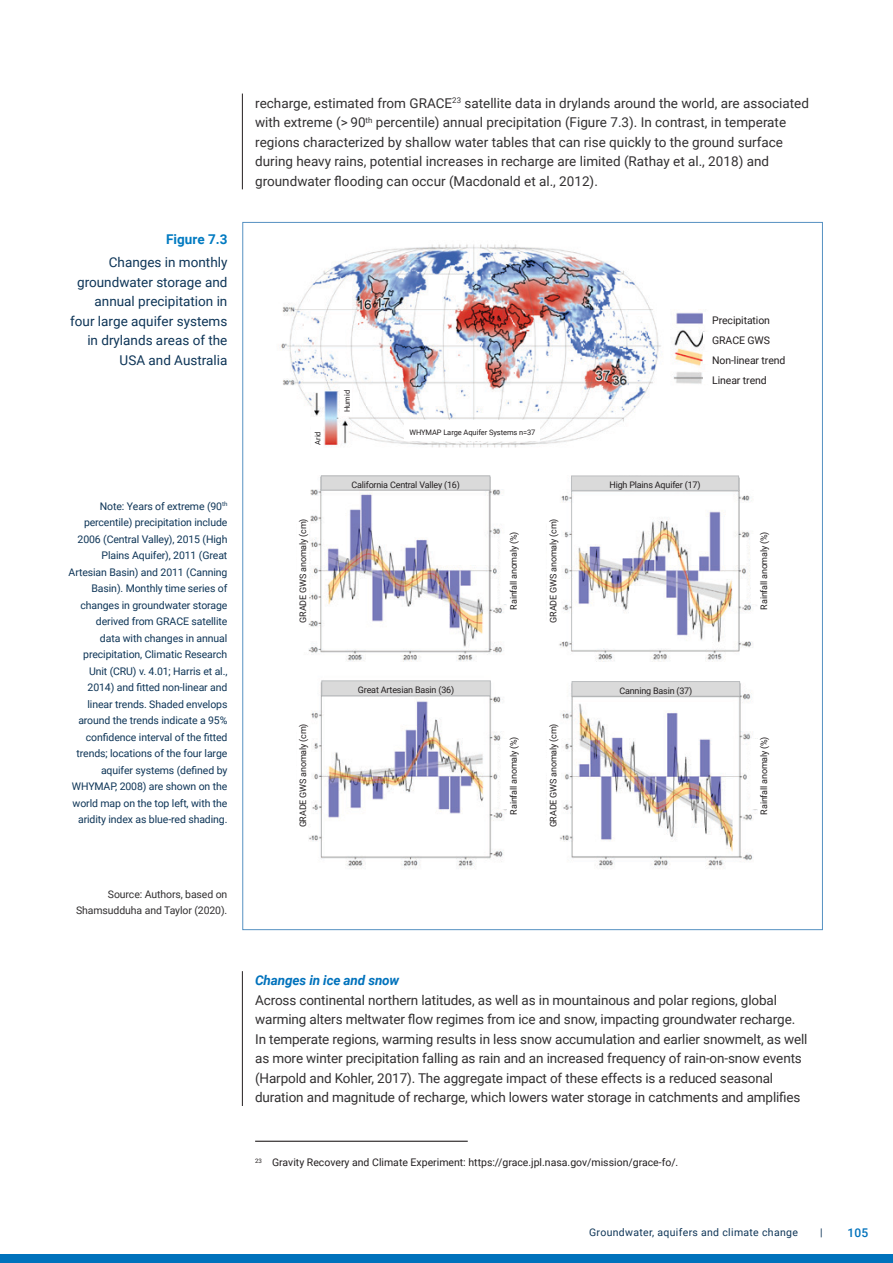
<style>
.page{position:relative;width:893px;height:1263px;background:#fff}
.page>*{position:absolute;margin:0;border:0;box-sizing:border-box;transform-origin:0 0}
.t1{font:13.5px/19.5px "Roboto";letter-spacing:-.01em;color:#323031}
.t2{font:13.5px/19.5px "Roboto";color:#0e3557;text-align:right}
.t3{font:italic 700 13.5px "Roboto";letter-spacing:-.01em;color:#0072bc}
.t4{font:700 13.5px "Roboto";color:#007ac1}
.t5{font:500 12px "Roboto";color:#0072bc}
.t6{font:10.5px/16.5px "Roboto";letter-spacing:-.01em;color:#0e3557;text-align:right}
.t7{font:10.5px/20px "Roboto";color:#231f20}
.t8{font:10.5px/16.5px "Roboto";letter-spacing:-.01em;color:#323031;text-align:right}
.t9{font:10.5px "Roboto";letter-spacing:.03em;color:#0e3557}
.t10{font:9px "Roboto";letter-spacing:-.02em;color:#231f20}
.t11{font:7.5px "Roboto";letter-spacing:-.01em;color:#231f20}
</style>
<div class="page">
<div style="left:0;top:1254px;width:893px;height:9px;background:#0072bc"></div>
<hr style="left:242px;top:94px;width:1px;height:95px;background:#231f20">
<hr style="left:242px;top:971px;width:1px;height:135px;background:#231f20">
<hr style="left:255px;top:1141px;width:213px;height:1px;background:#231f20">
<img style="left:281px;top:244px;width:477px;height:625px">
<div style="left:704px;top:313px;width:91px;height:11px;background:#fff"></div>
<div style="left:704px;top:333px;width:91px;height:11px;background:#fff"></div>
<div style="left:704px;top:353px;width:91px;height:11px;background:#fff"></div>
<div style="left:704px;top:373px;width:91px;height:11px;background:#fff"></div>
<div style="left:405px;top:421px;width:135px;height:20px;background:#fff"></div>
<div style="left:340px;top:385px;width:12px;height:31px;background:#fff"></div>
<div style="left:311px;top:417px;width:11px;height:32px;background:#fff"></div>
<div style="left:321px;top:476px;width:169px;height:14px;background:#dadada"></div>
<div style="left:321px;top:476px;width:169px;height:14px;border:1px solid #bcbec0"></div>
<div style="left:322px;top:681px;width:168px;height:15px;background:#dadada"></div>
<div style="left:321px;top:680px;width:170px;height:16px;border:1px solid #bcbec0"></div>
<div style="left:571px;top:476px;width:167px;height:14px;background:#dadada"></div>
<div style="left:571px;top:476px;width:168px;height:15px;border:1px solid #bcbec0"></div>
<div style="left:572px;top:681px;width:168px;height:15px;background:#dadada"></div>
<div style="left:572px;top:681px;width:168px;height:15px;border:1px solid #bcbec0"></div>
<div style="left:297px;top:489px;width:10px;height:162px;background:#fff"></div>
<div style="left:297px;top:694px;width:10px;height:162px;background:#fff"></div>
<div style="left:547px;top:489px;width:11px;height:162px;background:#fff"></div>
<div style="left:547px;top:694px;width:11px;height:162px;background:#fff"></div>
<div style="left:507px;top:489px;width:11px;height:162px;background:#fff"></div>
<div style="left:507px;top:694px;width:11px;height:162px;background:#fff"></div>
<p class="t4" style="left:166px;top:229px;width:63px">Figure 7.3</p>
<p class="t2" style="left:70px;top:252px;width:159px">Changes in monthly groundwater storage and annual precipitation in four large aquifer systems in drylands areas of the<br>USA and Australia</p>
<p class="t6" style="left:69px;top:497px;width:160px">Note: Years of extreme (90<sup>th </sup>percentile) precipitation include<br>2006 (Central Valley), 2015 (High<br>Plains Aquifer), 2011 (Great<br>Artesian Basin) and 2011 (Canning<br>Basin). Monthly time series of changes in groundwater storage derived from GRACE satellite<br>data with changes in annual precipitation, Climatic Research<br>Unit (CRU) v. 4.01; Harris et al.,<br>2014) and fitted non-linear and linear trends. Shaded envelops around the trends indicate a 95% confidence interval of the fitted trends; locations of the four large aquifer systems (defined by<br>WHYMAP, 2008) are shown on the world map on the top left, with the aridity index as blue-red shading.</p>
<p class="t8" style="left:76px;top:885px;width:153px">Source: Authors, based on<br>Shamsudduha and Taylor (2020).</p>
<p class="t1" style="left:255px;top:93px;width:555px">recharge, estimated from GRACE<sup>23</sup> satellite data in drylands around the world, are associated with extreme (&gt; 90<sup>th</sup> percentile) annual precipitation (Figure 7.3). In contrast, in temperate regions characterized by shallow water tables that can rise quickly to the ground surface during heavy rains, potential increases in recharge are limited (Rathay et al., 2018) and groundwater flooding can occur (Macdonald et al., 2012).</p>
<p class="t11" style="left:313px;top:445px;width:15px;rotate:-90deg">Arid</p>
<p class="t10" style="left:297px;top:622px;width:105px;rotate:-90deg">GRADE GWS anomaly (cm)</p>
<p class="t11" style="left:342px;top:412px;width:23px;rotate:-90deg">Humid</p>
<p class="t11" style="left:409px;top:427px;width:128px">WHYMAP Large Aquifer Systems n=37</p>
<p class="t10" style="left:351px;top:478px;width:110px">California Central Valley (16)</p>
<p class="t10" style="left:507px;top:609px;width:80px;rotate:-90deg">Rainfall anomaly (%)</p>
<p class="t10" style="left:547px;top:622px;width:105px;rotate:-90deg">GRADE GWS anomaly (cm)</p>
<p class="t10" style="left:297px;top:827px;width:105px;rotate:-90deg">GRADE GWS anomaly (cm)</p>
<p class="t10" style="left:358px;top:683px;width:98px">Great Artesian Basin (36)</p>
<p class="t10" style="left:507px;top:814px;width:80px;rotate:-90deg">Rainfall anomaly (%)</p>
<p class="t10" style="left:547px;top:827px;width:105px;rotate:-90deg">GRADE GWS anomaly (cm)</p>
<p class="t7" style="left:712px;top:310px;width:75px">Precipitation<br>GRACE GWS<br>Non-linear trend<br>Linear trend</p>
<p class="t10" style="left:609px;top:478px;width:93px">High Plains Aquifer (17)</p>
<p class="t10" style="left:619px;top:684px;width:74px">Canning Basin (37)</p>
<p class="t10" style="left:758px;top:609px;width:80px;rotate:-90deg">Rainfall anomaly (%)</p>
<p class="t10" style="left:758px;top:814px;width:80px;rotate:-90deg">Rainfall anomaly (%)</p>
<p class="t3" style="left:255px;top:971px;width:146px">Changes in ice and snow</p>
<p class="t1" style="left:255px;top:990px;width:554px">Across continental northern latitudes, as well as in mountainous and polar regions, global warming alters meltwater flow regimes from ice and snow, impacting groundwater recharge.<br>In temperate regions, warming results in less snow accumulation and earlier snowmelt, as well as more winter precipitation falling as rain and an increased frequency of rain-on-snow events (Harpold and Kohler, 2017). The aggregate impact of these effects is a reduced seasonal duration and magnitude of recharge, which lowers water storage in catchments and amplifies</p>
<p class="t7" style="left:255px;top:1152px;width:425px"><sup>23</sup> Gravity Recovery and Climate Experiment: https://grace.jpl.nasa.gov/mission/grace-fo/.</p>
<p class="t9" style="left:589px;top:1225px;width:210px">Groundwater, aquifers and climate change</p>
<p class="t6" style="left:820px;top:1224px;width:4px">|</p>
<p class="t5" style="left:847px;top:1224px;width:23px">105</p>
</div>
